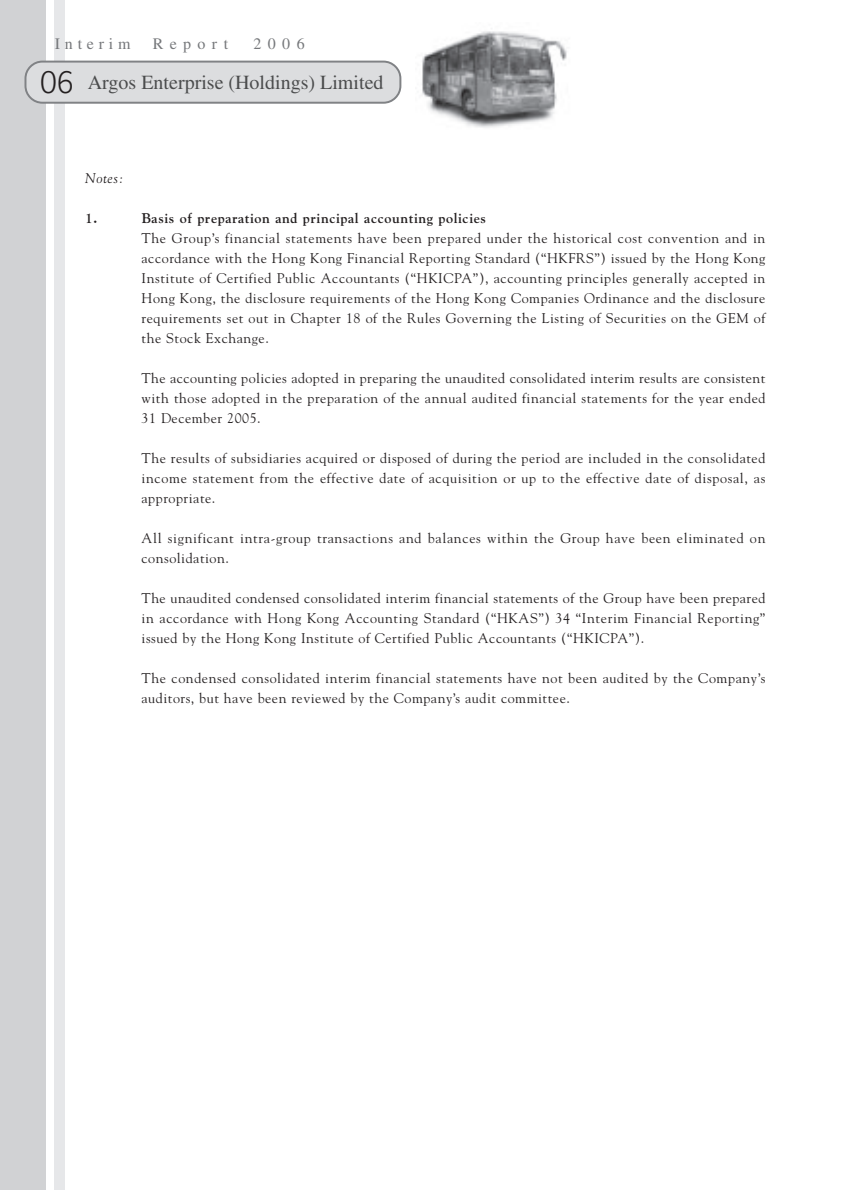
<style>
.page{position:relative;width:850px;height:1190px;background:#fff}
.page>*{position:absolute;margin:0;border:0;box-sizing:border-box;transform-origin:0 0}
.t1{font:20px "Times";color:#4b4c4d}
.t2{font:16px "Times";letter-spacing:.4em;color:#76787b}
.t3{font:16px "Times";letter-spacing:.3em;color:#76787b}
.t4{font:14px/20px "Goudy";letter-spacing:.04em;color:#231f20;text-align:justify}
.t5{font:700 14px "Goudy";letter-spacing:.04em;color:#231f20}
.t6{font:italic 14px "Goudy";letter-spacing:.04em;color:#231f20}
.s1{font-family:"Formata";font-weight:300;font-size:32px;color:#231f20}
</style>
<div class="page">
<div style="left:54px;top:0;width:10px;height:1190px;background:#e6e7e9"></div>
<div style="left:0;top:0;width:45px;height:1190px;background:#d1d2d4"></div>
<img style="left:422px;top:31px;width:145px;height:97px">
<svg style="left:24px;top:60px;width:378px;height:45px;background:#d4d5d7"></svg>
<p class="t3" style="left:55px;top:38px;width:77px">Interim</p>
<p class="t2" style="left:153px;top:38px;width:77px">Report</p>
<p class="t2" style="left:254px;top:38px;width:53px">2006</p>
<h1 class="t1" style="left:40px;top:76px;width:345px"><span class="s1">06</span> Argos Enterprise (Holdings) Limited</h1>
<p class="t6" style="left:85px;top:173px;width:40px">Notes:</p>
<p class="t5" style="left:85px;top:213px;width:14px">1.</p>
<p class="t5" style="left:142px;top:213px;width:346px">Basis of preparation and principal accounting policies</p>
<p class="t4" style="left:142px;top:229px;width:625px">The Group’s financial statements have been prepared under the historical cost convention and in accordance with the Hong Kong Financial Reporting Standard (“HKFRS”) issued by the Hong Kong Institute of Certified Public Accountants (“HKICPA”), accounting principles generally accepted in Hong Kong, the disclosure requirements of the Hong Kong Companies Ordinance and the disclosure requirements set out in Chapter 18 of the Rules Governing the Listing of Securities on the GEM of the Stock Exchange.</p>
<p class="t4" style="left:142px;top:369px;width:625px">The accounting policies adopted in preparing the unaudited consolidated interim results are consistent with those adopted in the preparation of the annual audited financial statements for the year ended 31 December 2005.</p>
<p class="t4" style="left:142px;top:449px;width:625px">The results of subsidiaries acquired or disposed of during the period are included in the consolidated income statement from the effective date of acquisition or up to the effective date of disposal, as appropriate.</p>
<p class="t4" style="left:142px;top:529px;width:625px">All significant intra-group transactions and balances within the Group have been eliminated on consolidation.</p>
<p class="t4" style="left:142px;top:589px;width:625px">The unaudited condensed consolidated interim financial statements of the Group have been prepared in accordance with Hong Kong Accounting Standard (“HKAS”) 34 “Interim Financial Reporting” issued by the Hong Kong Institute of Certified Public Accountants (“HKICPA”).</p>
<p class="t4" style="left:142px;top:669px;width:625px">The condensed consolidated interim financial statements have not been audited by the Company’s auditors, but have been reviewed by the Company’s audit committee.</p>
</div>
